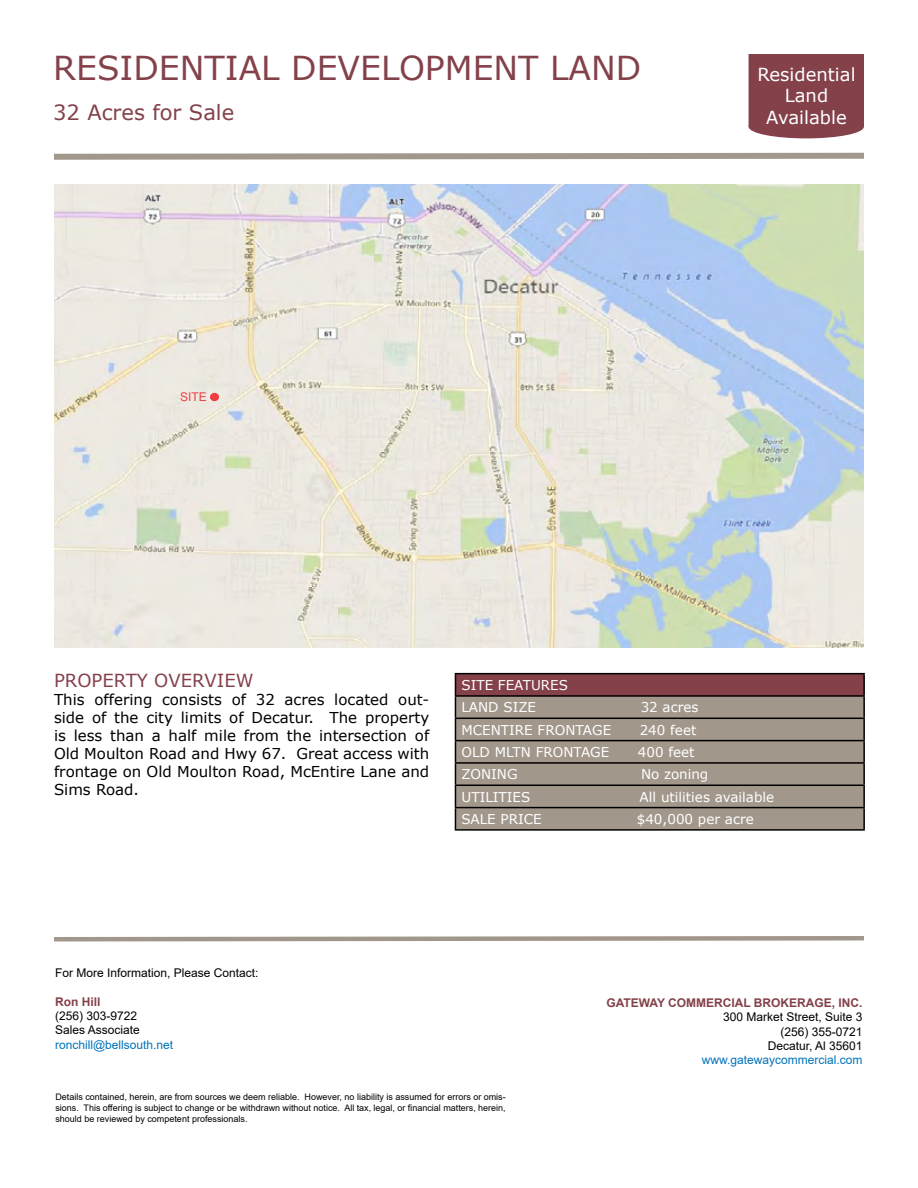
<style>
.page{position:relative;width:918px;height:1188px;background:#fff}
.page>*{position:absolute;margin:0;border:0;box-sizing:border-box;transform-origin:0 0}
.t1{font:33px "MS Reference Sans Serif";color:#84414a}
.t2{font:21px "MS Reference Sans Serif";color:#84414a}
.t3{font:18px/21.6px "MS Reference Sans Serif";color:#fff;text-align:center}
.t4{font:18px "MS Reference Sans Serif";color:#84414a}
.t5{font:15px/18px "MS Reference Sans Serif";color:#000;text-align:justify}
.t6{font:13.5px/22.4px "MS Reference Sans Serif";color:#fff}
.t7{font:12px/14.4px "Arial";color:#000}
.t8{font:12px "Arial";color:#0073bb}
.t9{font:700 12px "Arial";color:#84414a}
.t10{font:12px "Microsoft Sans Serif";color:#ef3e42}
.t11{font:9px/10.8px "Arial";color:#000;text-align:justify}
</style>
<div class="page">
<img style="left:54px;top:185px;width:810px;height:463px">
<div style="left:749px;top:54px;width:115px;height:73px;background:#84414a"></div>
<div style="left:749px;top:115px;width:114px;height:23px;background:#84414a;border-radius:50%"></div>
<div style="left:749px;top:114px;width:115px;height:24px;border:2px solid #84414a;border-radius:50%"></div>
<svg style="left:54px;top:152px;width:810px;height:8px"></svg>
<svg style="left:54px;top:936px;width:810px;height:6px;background:#b9b0a7"></svg>
<div style="left:210px;top:393px;width:9px;height:8px;border:4px solid #ef3e42;border-radius:50%"></div>
<div style="left:455px;top:674px;width:409px;height:22px;background:#84414a"></div>
<div style="left:456px;top:697px;width:407px;height:132px;background:#a2978b"></div>
<hr style="left:455px;top:673px;width:410px;height:1px;background:#000">
<hr style="left:863px;top:674px;width:2px;height:21px;background:#000">
<hr style="left:455px;top:695px;width:410px;height:2px;background:#000">
<hr style="left:863px;top:697px;width:2px;height:21px;background:#000">
<hr style="left:455px;top:718px;width:410px;height:1px;background:#000">
<hr style="left:863px;top:719px;width:2px;height:21px;background:#000">
<hr style="left:455px;top:740px;width:410px;height:1px;background:#000">
<hr style="left:863px;top:741px;width:2px;height:21px;background:#000">
<hr style="left:455px;top:762px;width:410px;height:2px;background:#000">
<hr style="left:863px;top:764px;width:2px;height:21px;background:#000">
<hr style="left:455px;top:785px;width:410px;height:1px;background:#000">
<hr style="left:863px;top:786px;width:2px;height:21px;background:#000">
<hr style="left:455px;top:807px;width:410px;height:1px;background:#000">
<svg style="left:455px;top:674px;width:1px;height:155px"></svg>
<hr style="left:863px;top:808px;width:2px;height:21px;background:#000">
<hr style="left:455px;top:829px;width:410px;height:2px;background:#000">
<h1 class="t1" style="left:53px;top:47px;width:590px">RESIDENTIAL DEVELOPMENT LAND</h1>
<h2 class="t2" style="left:53px;top:98px;width:182px">32 Acres for Sale</h2>
<h3 class="t10" style="left:180px;top:389px;width:28px">SITE</h3>
<h3 class="t3" style="left:757px;top:63px;width:100px">Residential<br>Land<br>Available</h3>
<h3 class="t4" style="left:54px;top:669px;width:201px">PROPERTY OVERVIEW</h3>
<p class="t5" style="left:54px;top:690px;width:377px">This offering consists of 32 acres located out&shy;side of the city limits of Decatur. The property is less than a half mile from the intersection of Old Moulton Road and Hwy 67. Great access with frontage on Old Moulton Road, McEntire Lane and Sims Road.</p>
<h3 class="t6" style="left:461px;top:673px;width:108px">SITE FEATURES<br>LAND SIZE</h3>
<h3 class="t6" style="left:641px;top:696px;width:59px">32 acres</h3>
<h3 class="t6" style="left:461px;top:718px;width:151px">MCENTIRE FRONTAGE</h3>
<h3 class="t6" style="left:640px;top:718px;width:58px">240 feet</h3>
<h3 class="t6" style="left:461px;top:740px;width:149px">OLD MLTN FRONTAGE</h3>
<h3 class="t6" style="left:638px;top:740px;width:58px">400 feet</h3>
<h3 class="t6" style="left:461px;top:763px;width:58px">ZONING</h3>
<h3 class="t6" style="left:641px;top:763px;width:69px">No zoning</h3>
<h3 class="t6" style="left:461px;top:785px;width:70px">UTILITIES</h3>
<h3 class="t6" style="left:640px;top:785px;width:136px">All utilities available</h3>
<h3 class="t6" style="left:461px;top:807px;width:82px">SALE PRICE</h3>
<h3 class="t6" style="left:637px;top:807px;width:119px">$40,000 per acre</h3>
<h3 class="t7" style="left:55px;top:965px;width:205px">For More Information, Please Contact:</h3>
<h3 class="t9" style="left:55px;top:993px;width:47px">Ron Hill</h3>
<h3 class="t7" style="left:55px;top:1008px;width:86px">(256) 303-9722<br>Sales Associate</h3>
<h3 class="t8" style="left:55px;top:1036px;width:120px">ronchill@bellsouth.net</h3>
<h3 class="t9" style="left:606px;top:994px;width:258px">GATEWAY COMMERCIAL BROKERAGE, INC.</h3>
<h3 class="t7" style="left:723px;top:1010px;width:141px;text-align:right">300 Market Street, Suite 3 (256) 355-0721<br>Decatur, Al 35601</h3>
<h3 class="t8" style="left:702px;top:1052px;width:162px">www.gatewaycommercial.com</h3>
<p class="t11" style="left:55px;top:1092px;width:452px">Details contained, herein, are from sources we deem reliable. However, no liability is assumed for errors or omis&shy;sions. This offering is subject to change or be withdrawn without notice. All tax, legal, or financial matters, herein, should be reviewed by competent professionals.</p>
</div>
